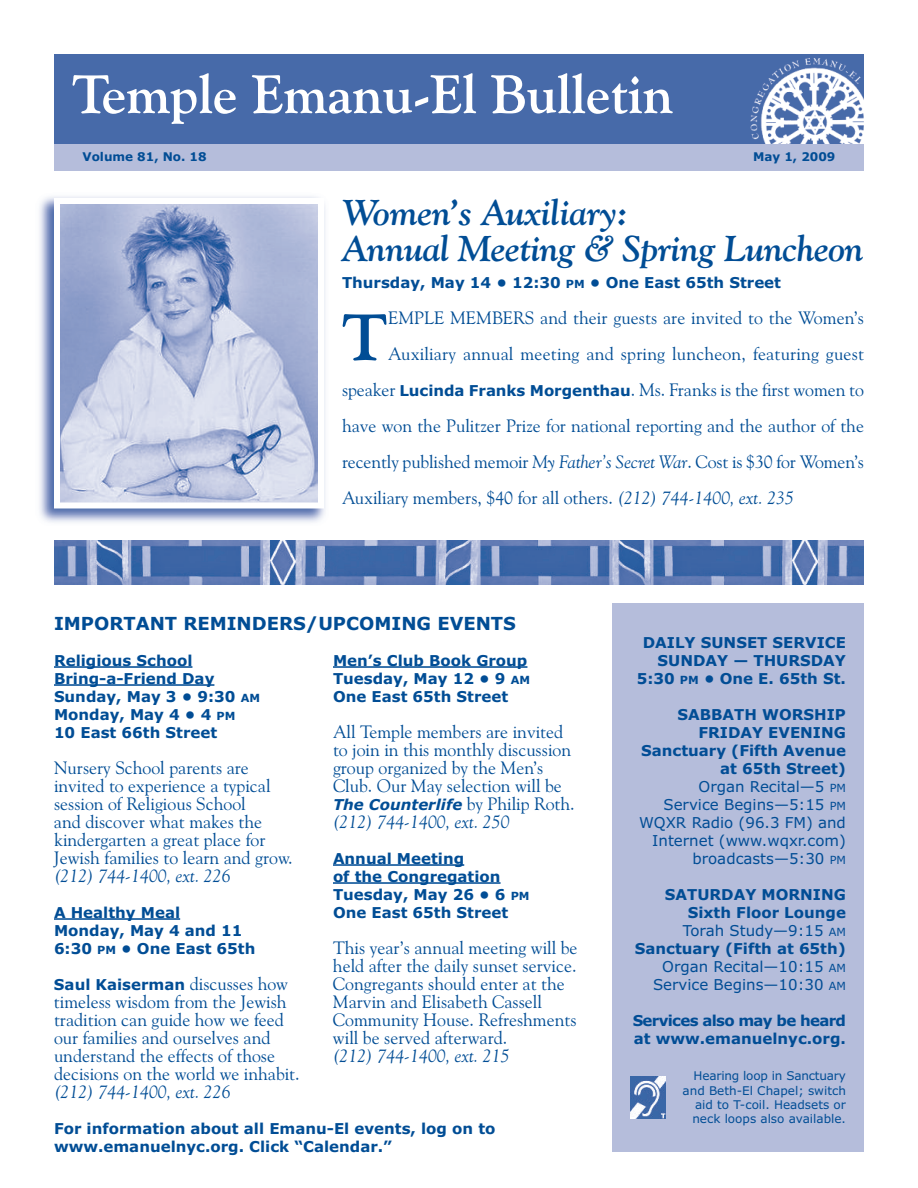
<style>
.page{position:relative;width:918px;height:1188px;background:#fff}
.page>*{position:absolute;margin:0;border:0;box-sizing:border-box;transform-origin:0 0}
.t1{font:700 65.25px "Goudy Old Style BT";color:#014d95}
.t2{font:700 54px "Goudy Old Style BT";color:#fff}
.t3{font:italic 700 36px/36px "Goudy Old Style BT";letter-spacing:-.01em;color:#014d95}
.t4{font:18px/18px "Goudy Old Style BT";color:#014d95}
.t5{font:italic 18px "Goudy Old Style BT";color:#014d95}
.t6{font:700 18px "Verdana";color:#014d95}
.t7{font:700 15px/18px "Verdana";color:#014d95}
.t8{font:15px/18px "Verdana";color:#014d95;text-align:right}
.t9{font:700 15px/18px "Verdana";letter-spacing:-.045em;color:#014d95}
.t10{font:italic 700 15px "Verdana";color:#014d95}
.t11{font:12px/14.4px "Verdana";color:#014d95;text-align:right}
.t12{font:700 12px "Verdana";color:#014d95}
.s1{font-size:11.25px}
.s2{font-family:"Verdana";font-weight:700;font-size:15px}
.s3{font-style:italic}
.s4{font-family:"Goudy Old Style BT";font-weight:400;font-size:18px}
.s5{font-family:"Goudy Old Style BT";font-weight:400;font-style:normal;font-size:18px}
.s6{font-weight:700}
.s7{font-weight:400}
.s8{font-weight:400;font-size:11.25px}
</style>
<div class="page">
<div style="left:612px;top:603px;width:252px;height:549px;background:#b5bddb"></div>
<div style="left:54px;top:54px;width:810px;height:90px;background:#476aa9"></div>
<div style="left:54px;top:144px;width:810px;height:27px;background:#b5bddb"></div>
<img style="left:54px;top:540px;width:810px;height:45px">
<img style="left:39px;top:196px;width:287px;height:327px">
<img style="left:61px;top:205px;width:256px;height:296px">
<div style="left:54px;top:198px;width:270px;height:310px;border:6px solid #fff"></div>
<hr style="left:54px;top:666px;width:138px;height:2px;background:#014d95">
<hr style="left:54px;top:684px;width:160px;height:2px;background:#014d95">
<hr style="left:54px;top:918px;width:126px;height:2px;background:#014d95">
<hr style="left:333px;top:666px;width:194px;height:2px;background:#014d95">
<hr style="left:333px;top:864px;width:131px;height:2px;background:#014d95">
<hr style="left:333px;top:882px;width:168px;height:2px;background:#014d95">
<img style="left:630px;top:1076px;width:36px;height:43px">
<img style="left:750px;top:58px;width:114px;height:86px">
<h2 class="t2" style="left:72px;top:63px;width:602px">Temple Emanu-El Bulletin</h2>
<p class="t12" style="left:82px;top:150px;width:126px">Volume 81, No. 18</p>
<p class="t12" style="left:753px;top:150px;width:84px">May 1, 2009</p>
<h3 class="t3" style="left:342px;top:195px;width:523px">Women’s Auxiliary:<br>Annual Meeting &amp; Spring Luncheon</h3>
<p class="t7" style="left:342px;top:274px;width:441px">Thursday, May 14 • 12:30 <span class="s1">PM</span> • One East 65th Street</p>
<h1 class="t1" style="left:342px;top:299px;width:47px">T</h1>
<p class="t4" style="left:388px;top:309px;width:477px">EMPLE MEMBERS and their guests are invited to the Women’s</p>
<p class="t4" style="left:388px;top:345px;width:477px">Auxiliary annual meeting and spring luncheon, featuring guest</p>
<p class="t4" style="left:342px;top:381px;width:524px">speaker <span class="s2">Lucinda Franks Morgenthau</span>. Ms. Franks is the first women to</p>
<p class="t4" style="left:342px;top:417px;width:524px">have won the Pulitzer Prize for national reporting and the author of the</p>
<p class="t4" style="left:342px;top:453px;width:524px">recently published memoir <span class="s3">My Father’s Secret War</span>. Cost is $30 for Women’s</p>
<p class="t4" style="left:342px;top:489px;width:454px">Auxiliary members, $40 for all others. <span class="s3">(212) 744-1400, ext. 235</span></p>
<p class="t6" style="left:54px;top:613px;width:464px">IMPORTANT REMINDERS/UPCOMING EVENTS</p>
<p class="t7" style="left:54px;top:652px;width:208px">Religious School<br>Bring-a-Friend Day<br>Sunday, May 3 • 9:30 <span class="s1">AM<br></span>Monday, May 4 • 4 <span class="s1">PM<br></span>10 East 66th Street</p>
<p class="t4" style="left:54px;top:759px;width:240px">Nursery School parents are invited to experience a typical session of Religious School<br>and discover what makes the kindergarten a great place for<br>Jewish families to learn and grow.</p>
<p class="t5" style="left:54px;top:865px;width:178px">(212) 744-1400, ext. 226</p>
<p class="t7" style="left:54px;top:904px;width:203px">A Healthy Meal<br>Monday, May 4 and 11<br>6:30 <span class="s1">PM</span> • One East 65th</p>
<p class="t7" style="left:54px;top:976px;width:236px">Saul Kaiserman <span class="s4">discusses how</span></p>
<p class="t4" style="left:54px;top:993px;width:247px">timeless wisdom from the Jewish tradition can guide how we feed our families and ourselves and understand the effects of those decisions on the world we inhabit.</p>
<p class="t5" style="left:54px;top:1081px;width:178px">(212) 744-1400, ext. 226</p>
<p class="t7" style="left:333px;top:652px;width:199px">Men’s Club Book Group<br>Tuesday, May 12 • 9 <span class="s1">AM<br></span>One East 65th Street</p>
<p class="t4" style="left:333px;top:723px;width:240px">All Temple members are invited to join in this monthly discussion group organized by the Men’s<br>Club. Our May selection will be</p>
<p class="t10" style="left:333px;top:796px;width:243px">The Counterlife <span class="s5">by Philip Roth.</span></p>
<p class="t5" style="left:333px;top:811px;width:178px">(212) 744-1400, ext. 250</p>
<p class="t7" style="left:333px;top:850px;width:198px">Annual Meeting<br>of the Congregation<br>Tuesday, May 26 • 6 <span class="s1">PM<br></span>One East 65th Street</p>
<p class="t4" style="left:333px;top:939px;width:246px">This year’s annual meeting will be held after the daily sunset service.<br>Congregants should enter at the<br>Marvin and Elisabeth Cassell<br>Community House. Refreshments will be served afterward.</p>
<p class="t5" style="left:333px;top:1045px;width:178px">(212) 744-1400, ext. 215</p>
<p class="t7" style="left:54px;top:1120px;width:443px">For information about all Emanu-El events, log on to www.emanuelnyc.org. Click “Calendar.”</p>
<p class="t7" style="left:637px;top:634px;width:211px;text-align:right">DAILY SUNSET SERVICE<br>SUNDAY — THURSDAY<br>5:30 <span class="s1">PM</span> • One E. 65th St.</p>
<p class="t8" style="left:639px;top:706px;width:208px"><span class="s6">SABBATH WORSHIP<br>FRIDAY EVENING<br>Sanctuary (Fifth Avenue at 65th Street)<br></span>Organ Recital—5 <span class="s1">PM<br></span>Service Begins—5:15 <span class="s1">PM<br></span>WQXR Radio (96.3 FM) and<br>Internet (www.wqxr.com) broadcasts—5:30 <span class="s1">PM</span></p>
<p class="t7" style="left:635px;top:886px;width:213px;text-align:right">SATURDAY MORNING<br>Sixth Floor Lounge<br><span class="s7">Torah Study—9:15</span> <span class="s8">AM<br></span>Sanctuary (Fifth at 65th)<br><span class="s7">Organ Recital—10:15</span> <span class="s8">AM<br></span><span class="s7">Service Begins—10:30</span> <span class="s8">AM</span></p>
<p class="t9" style="left:633px;top:1012px;width:215px">Services also may be heard at www.emanuelnyc.org.</p>
<p class="t11" style="left:683px;top:1069px;width:165px">Hearing loop in Sanctuary and Beth-El Chapel; switch aid to T-coil. Headsets or neck loops also available.</p>
</div>
